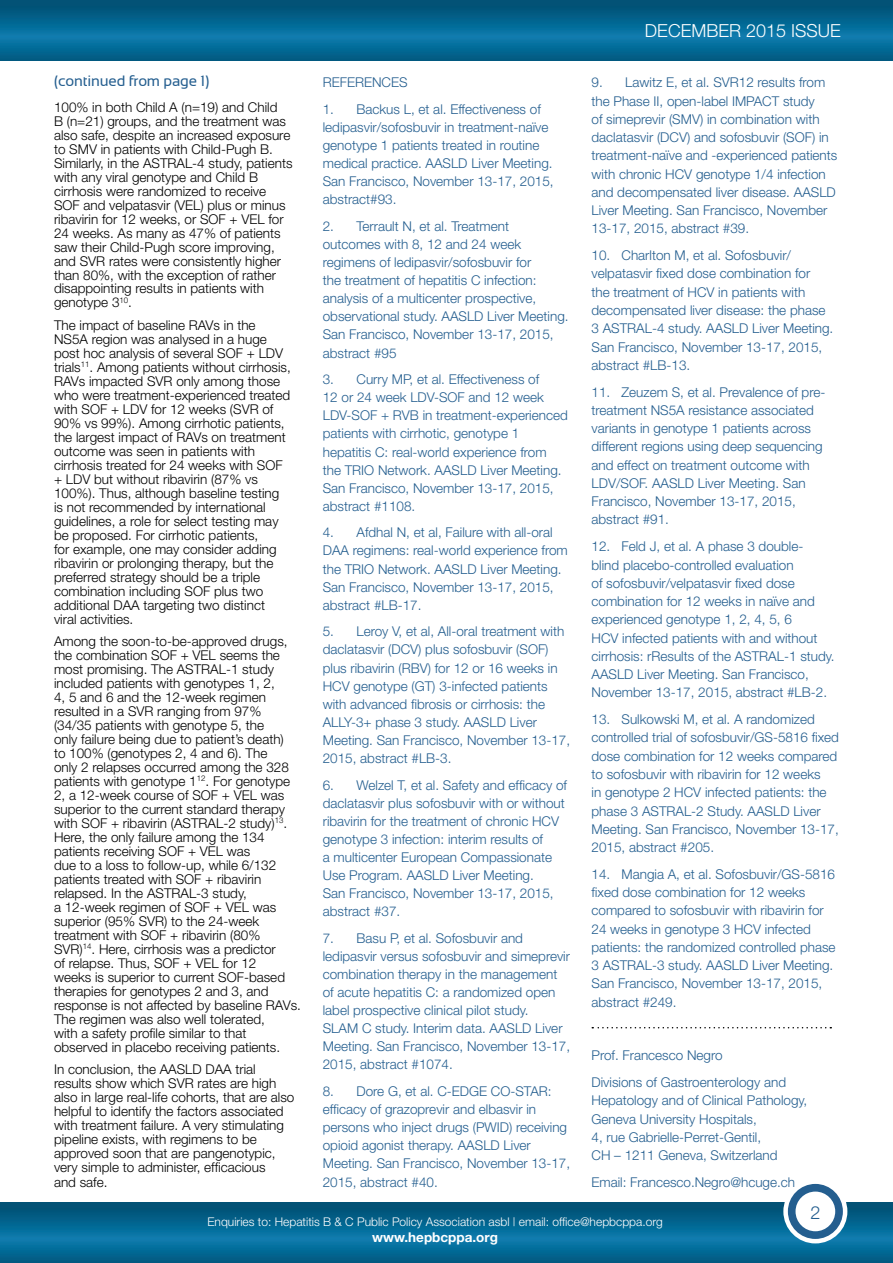
<style>
.page{position:relative;width:893px;height:1263px;background:#fff}
.page>*{position:absolute;margin:0;border:0;box-sizing:border-box;transform-origin:0 0}
.t1{font:300 18px "Helvetica Neue";color:#fff}
.t2{font:300 18px "Helvetica Neue";color:#245e8f}
.t3{font:15px "Sansation";letter-spacing:-.01em;color:#245e8f}
.t4{font:300 13.5px/18.1px "Helvetica Neue";color:#245e8f}
.t5{font:300 13.5px/14px "Helvetica Neue";color:#000}
.t6{font:700 13.5px "Helvetica Neue";color:#fff}
.t7{font:300 12px "Helvetica Neue";color:#fff}
</style>
<div class="page">
<img style="left:0;top:1203px;width:893px;height:60px">
<img style="left:0;top:0;width:893px;height:60px">
<svg style="left:786px;top:1182px;width:59px;height:59px"></svg>
<div style="left:783px;top:1179px;width:64px;height:64px;border:4px solid #fff;border-radius:50%"></div>
<div style="left:795px;top:1191px;width:40px;height:40px;background:#fff;border-radius:50%"></div>
<svg style="left:592px;top:1027px;width:239px;height:1px"></svg>
<p class="t3" style="left:54px;top:73px;width:157px">(continued from page 1)</p>
<p class="t5" style="left:54px;top:100px;width:240px">100% in both Child A (n=19) and Child<br>B (n=21) groups, and the treatment was also safe, despite an increased exposure to SMV in patients with Child-Pugh B.<br>Similarly, in the ASTRAL-4 study, patients with any viral genotype and Child B cirrhosis were randomized to receive SOF and velpatasvir (VEL) plus or minus ribavirin for 12 weeks, or SOF + VEL for 24 weeks. As many as 47% of patients saw their Child-Pugh score improving, and SVR rates were consistently higher than 80%, with the exception of rather disappointing results in patients with genotype 3<sup>10</sup>.</p>
<p class="t5" style="left:54px;top:318px;width:238px">The impact of baseline RAVs in the NS5A region was analysed in a huge post hoc analysis of several SOF + LDV trials<sup>11</sup>. Among patients without cirrhosis, RAVs impacted SVR only among those who were treatment-experienced treated with SOF + LDV for 12 weeks (SVR of 90% vs 99%). Among cirrhotic patients, the largest impact of RAVs on treatment outcome was seen in patients with cirrhosis treated for 24 weeks with SOF + LDV but without ribavirin (87% vs 100%). Thus, although baseline testing is not recommended by international guidelines, a role for select testing may be proposed. For cirrhotic patients,<br>for example, one may consider adding ribavirin or prolonging therapy, but the preferred strategy should be a triple combination including SOF plus two additional DAA targeting two distinct viral activities.</p>
<p class="t5" style="left:54px;top:634px;width:248px">Among the soon-to-be-approved drugs, the combination SOF + VEL seems the most promising. The ASTRAL-1 study included patients with genotypes 1, 2,<br>4, 5 and 6 and the 12-week regimen resulted in a SVR ranging from 97% (34/35 patients with genotype 5, the<br>only failure being due to patient’s death)<br>to 100% (genotypes 2, 4 and 6). The<br>only 2 relapses occurred among the 328 patients with genotype 1<sup>12</sup>. For genotype 2, a 12-week course of SOF + VEL was superior to the current standard therapy with SOF + ribavirin (ASTRAL-2 study)<sup>13</sup>.<br>Here, the only failure among the 134 patients receiving SOF + VEL was<br>due to a loss to follow-up, while 6/132 patients treated with SOF + ribavirin relapsed. In the ASTRAL-3 study,<br>a 12-week regimen of SOF + VEL was superior (95% SVR) to the 24-week treatment with SOF + ribavirin (80% SVR)<sup>14</sup>. Here, cirrhosis was a predictor<br>of relapse. Thus, SOF + VEL for 12<br>weeks is superior to current SOF-based therapies for genotypes 2 and 3, and response is not affected by baseline RAVs.<br>The regimen was also well tolerated,<br>with a safety profile similar to that observed in placebo receiving patients.</p>
<p class="t5" style="left:54px;top:1062px;width:242px">In conclusion, the AASLD DAA trial results show which SVR rates are high also in large real-life cohorts, that are also helpful to identify the factors associated with treatment failure. A very stimulating pipeline exists, with regimens to be approved soon that are pangenotypic, very simple to administer, efficacious<br>and safe.</p>
<p class="t4" style="left:323px;top:73px;width:19px">References</p>
<p class="t4" style="left:323px;top:100px;width:232px">1. Backus L, et al. Effectiveness of ledipasvir/sofosbuvir in treatment-naïve genotype 1 patients treated in routine medical practice. AASLD Liver Meeting.<br>San Francisco, November 13-17, 2015, abstract#93.</p>
<p class="t4" style="left:323px;top:217px;width:247px">2. Terrault N, et al. Treatment outcomes with 8, 12 and 24 week regimens of ledipasvir/sofosbuvir for<br>the treatment of hepatitis C infection: analysis of a multicenter prospective, observational study. AASLD Liver Meeting.<br>San Francisco, November 13-17, 2015, abstract #95</p>
<p class="t4" style="left:323px;top:370px;width:246px">3. Curry MP, et al. Effectiveness of<br>12 or 24 week LDV-SOF and 12 week LDV-SOF + RVB in treatment-experienced patients with cirrhotic, genotype 1 hepatitis C: real-world experience from the TRIO Network. AASLD Liver Meeting.<br>San Francisco, November 13-17, 2015, abstract #1108.</p>
<p class="t4" style="left:323px;top:523px;width:247px">4. Afdhal N, et al, Failure with all-oral DAA regimens: real-world experience from the TRIO Network. AASLD Liver Meeting.<br>San Francisco, November 13-17, 2015, abstract #LB-17.</p>
<p class="t4" style="left:323px;top:622px;width:249px">5. Leroy V, et al, All-oral treatment with daclatasvir (DCV) plus sofosbuvir (SOF) plus ribavirin (RBV) for 12 or 16 weeks in HCV genotype (GT) 3-infected patients with advanced fibrosis or cirrhosis: the ALLY-3+ phase 3 study. AASLD Liver Meeting. San Francisco, November 13-17, 2015, abstract #LB-3.</p>
<p class="t4" style="left:323px;top:775px;width:246px">6. Welzel T, et al. Safety and efficacy of daclatasvir plus sofosbuvir with or without ribavirin for the treatment of chronic HCV genotype 3 infection: interim results of<br>a multicenter European Compassionate Use Program. AASLD Liver Meeting.<br>San Francisco, November 13-17, 2015, abstract #37.</p>
<p class="t4" style="left:323px;top:929px;width:249px">7. Basu P, et al. Sofosbuvir and ledipasvir versus sofosbuvir and simeprevir combination therapy in the management of acute hepatitis C: a randomized open label prospective clinical pilot study.<br>SLAM C study. Interim data. AASLD Liver Meeting. San Francisco, November 13-17, 2015, abstract #1074.</p>
<p class="t4" style="left:323px;top:1082px;width:249px">8. Dore G, et al. C-EDGE CO-STAR: efficacy of grazoprevir and elbasvir in persons who inject drugs (PWID) receiving opioid agonist therapy. AASLD Liver Meeting. San Francisco, November 13-17, 2015, abstract #40.</p>
<h1 class="t1" style="left:645px;top:20px;width:197px">DECEMBER 2015 ISSUE</h1>
<p class="t4" style="left:591px;top:73px;width:247px">9. Lawitz E, et al. SVR12 results from the Phase II, open-label IMPACT study<br>of simeprevir (SMV) in combination with daclatasvir (DCV) and sofosbuvir (SOF) in treatment-naïve and -experienced patients with chronic HCV genotype 1/4 infection and decompensated liver disease. AASLD Liver Meeting. San Francisco, November 13-17, 2015, abstract #39.</p>
<p class="t4" style="left:591px;top:246px;width:243px">10. Charlton M, et al. Sofosbuvir/ velpatasvir fixed dose combination for<br>the treatment of HCV in patients with decompensated liver disease: the phase 3 ASTRAL-4 study. AASLD Liver Meeting.<br>San Francisco, November 13-17, 2015, abstract #LB-13.</p>
<p class="t4" style="left:591px;top:382px;width:235px">11. Zeuzem S, et al. Prevalence of pre&shy;treatment NS5A resistance associated variants in genotype 1 patients across different regions using deep sequencing and effect on treatment outcome with LDV/SOF. AASLD Liver Meeting. San Francisco, November 13-17, 2015, abstract #91.</p>
<p class="t4" style="left:591px;top:537px;width:245px">12. Feld J, et al. A phase 3 double-<br>blind placebo-controlled evaluation<br>of sofosbuvir/velpatasvir fixed dose combination for 12 weeks in naïve and experienced genotype 1, 2, 4, 5, 6<br>HCV infected patients with and without cirrhosis: rResults of the ASTRAL-1 study.<br>AASLD Liver Meeting. San Francisco, November 13-17, 2015, abstract #LB-2.</p>
<p class="t4" style="left:591px;top:710px;width:249px">13. Sulkowski M, et al. A randomized controlled trial of sofosbuvir/GS-5816 fixed dose combination for 12 weeks compared to sofosbuvir with ribavirin for 12 weeks<br>in genotype 2 HCV infected patients: the phase 3 ASTRAL-2 Study. AASLD Liver Meeting. San Francisco, November 13-17, 2015, abstract #205.</p>
<p class="t4" style="left:591px;top:864px;width:246px">14. Mangia A, et al. Sofosbuvir/GS-5816 fixed dose combination for 12 weeks compared to sofosbuvir with ribavirin for 24 weeks in genotype 3 HCV infected patients: the randomized controlled phase 3 ASTRAL-3 study. AASLD Liver Meeting.<br>San Francisco, November 13-17, 2015, abstract #249.</p>
<p class="t4" style="left:591px;top:1042px;width:196px;line-height:26.7px">Prof. Francesco Negro<br>Divisions of Gastroenterology and</p>
<p class="t4" style="left:591px;top:1091px;width:217px">Hepatology and of Clinical Pathology, Geneva University Hospitals,<br>4, rue Gabrielle-Perret-Gentil,<br>CH – 1211 Geneva, Switzerland</p>
<p class="t4" style="left:591px;top:1173px;width:205px">Email: Francesco.Negro@hcuge.ch</p>
<p class="t7" style="left:207px;top:1214px;width:457px">Enquiries to: Hepatitis B &amp; C Public Policy Association asbl | email: office@hepbcppa.org</p>
<p class="t6" style="left:372px;top:1229px;width:127px">www.hepbcppa.org</p>
<h1 class="t2" style="left:810px;top:1201px;width:12px">2</h1>
</div>
